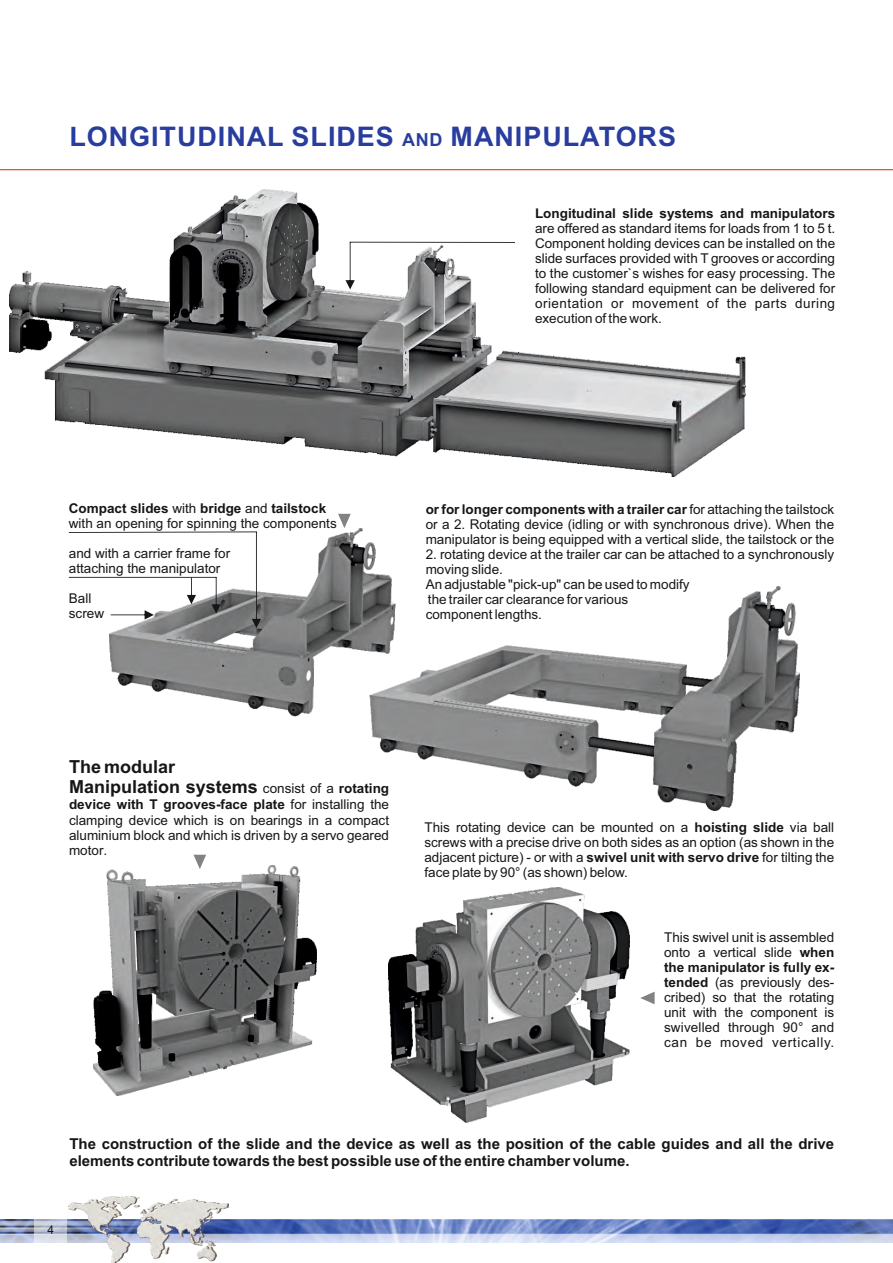
<style>
.page{position:relative;width:893px;height:1263px;background:#fff}
.page>*{position:absolute;margin:0;border:0;box-sizing:border-box;transform-origin:0 0}
.t1{font:700 27px "Arial";letter-spacing:.035em;color:#283d9e}
.t2{font:700 18px/20.1px "Arial";color:#151616}
.t3{font:700 15px/16.8px "Arial";color:#151616}
.t4{font:13.5px/15.1px "Arial";color:#151616;text-align:justify}
.t5{font:700 13.5px "Arial";color:#151616}
.t6{font:12px "Arial";color:#151616}
.s1{font-size:18px}
.s2{font-weight:700}
.s3{font-weight:400;font-size:13.5px}
.s4{font-size:13.5px}
</style>
<div class="page">
<img style="left:0;top:1219px;width:893px;height:24px">
<div style="left:34px;top:1189px;width:33px;height:74px;background:#fff;opacity:.5"></div>
<hr style="left:0;top:169px;width:893px;height:1px;background:#dd350d">
<img style="left:9px;top:189px;width:737px;height:288px">
<img style="left:109px;top:528px;width:691px;height:282px">
<img style="left:94px;top:865px;width:223px;height:230px">
<img style="left:388px;top:888px;width:241px;height:234px">
<svg style="left:338px;top:514px;width:13px;height:14px"></svg>
<svg style="left:193px;top:855px;width:13px;height:14px"></svg>
<svg style="left:640px;top:992px;width:15px;height:12px"></svg>
<svg style="left:69px;top:531px;width:192px;height:97px"></svg>
<img style="left:69px;top:1196px;width:160px;height:67px">
<svg style="left:345px;top:242px;width:170px;height:47px"></svg>
<h1 class="t1" style="left:69px;top:126px;width:608px">LONGITUDINAL SLIDES <span class="s1">AND</span> MANIPULATORS</h1>
<p class="t5" style="left:535px;top:208px;width:302px">Longitudinal slide systems and manipulators</p>
<p class="t4" style="left:535px;top:222px;width:302px">are offered as standard items for loads from 1 to 5 t.<br>Component holding devices can be installed on the slide surfaces provided with T grooves or according to the customer`s wishes for easy processing. The following standard equipment can be delivered for orientation or movement of the parts during execution of the work.</p>
<p class="t4" style="left:69px;top:502px;width:269px"><span class="s2">Compact slides</span> with <span class="s2">bridge</span> and <span class="s2">tailstock </span>with an opening for spinning the components</p>
<p class="t4" style="left:69px;top:547px;width:163px">and with a carrier frame for attaching the manipulator</p>
<p class="t4" style="left:69px;top:592px;width:37px">Ball screw</p>
<p class="t4" style="left:426px;top:503px;width:410px"><span class="s2">or for longer components with a trailer car</span> for attaching the tailstock or a 2. Rotating device (idling or with synchronous drive). When the manipulator is being equipped with a vertical slide, the tailstock or the</p>
<p class="t4" style="left:426px;top:548px;width:410px;text-align:left">2. rotating device at the trailer car can be attached to a synchronously moving slide.<br>An adjustable "pick-up" can be used to modify<br>the trailer car clearance for various<br>component lengths.</p>
<h2 class="t2" style="left:69px;top:759px;width:322px">The modular<br>Manipulation systems <span class="s3">consist of a</span> <span class="s4">rotating</span></h2>
<p class="t4" style="left:69px;top:798px;width:322px"><span class="s2">device with T grooves-face plate</span> for installing the clamping device which is on bearings in a compact aluminium block and which is driven by a servo geared motor.</p>
<p class="t4" style="left:424px;top:820px;width:411px">This rotating device can be mounted on a <span class="s2">hoisting slide</span> via ball screws with a precise drive on both sides as an option (as shown in the adjacent picture) - or with a <span class="s2">swivel unit with servo drive</span> for tilting the face plate by 90° (as shown) below.</p>
<p class="t4" style="left:664px;top:931px;width:172px">This swivel unit is assembled onto a vertical slide <span class="s2">when the manipulator is fully ex&shy;tended</span> (as previously des&shy;cribed) so that the rotating unit with the component is swivelled through 90° and can be moved vertically.</p>
<p class="t3" style="left:69px;top:1136px;width:766px">The construction of the slide and the device as well as the position of the cable guides and all the drive elements contribute towards the best possible use of the entire chamber volume.</p>
<p class="t6" style="left:47px;top:1225px;width:8px">4</p>
</div>
